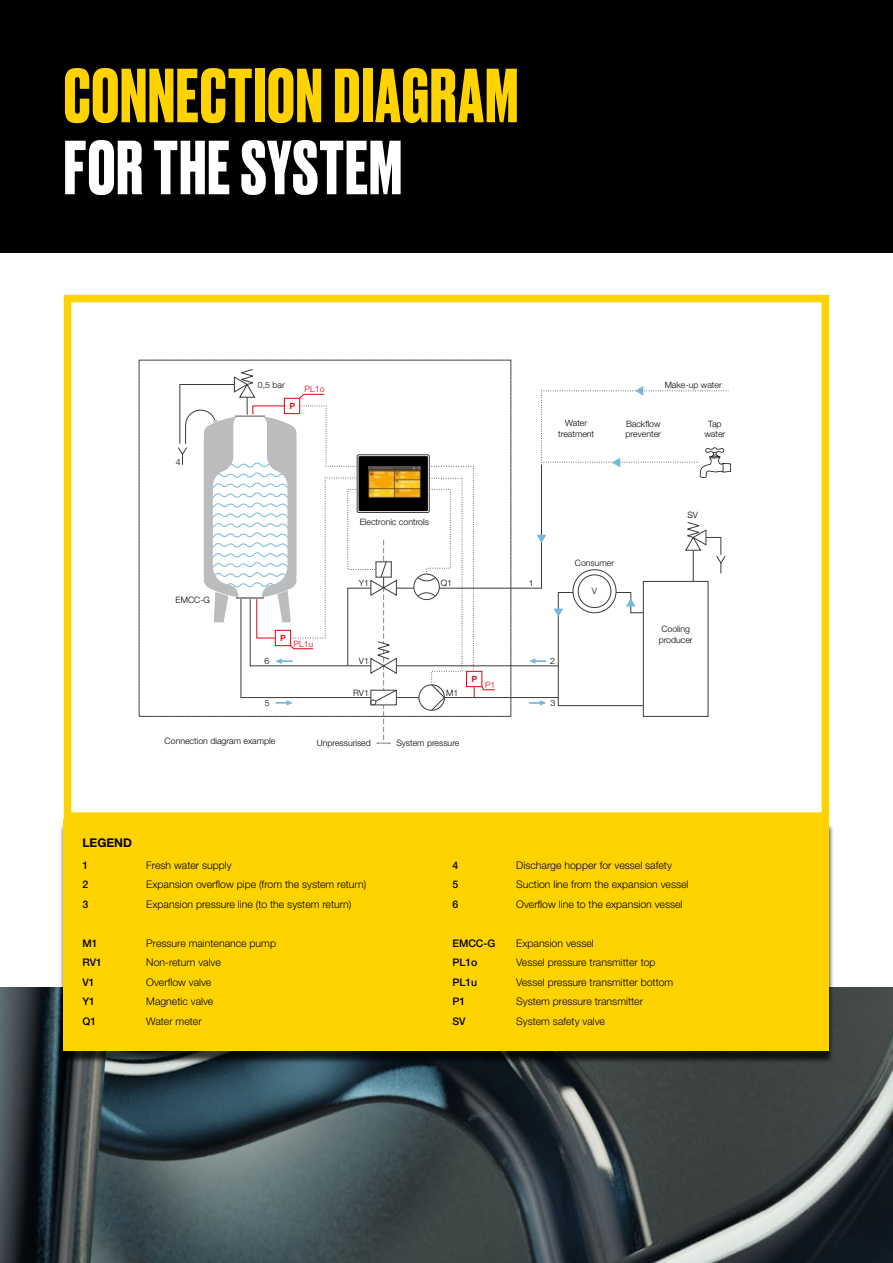
<style>
.page{position:relative;width:893px;height:1263px;background:#fff}
.page>*{position:absolute;margin:0;border:0;box-sizing:border-box;transform-origin:0 0}
.t1{font:700 72px "Druk";letter-spacing:.02em;color:#ffd300}
.t2{font:700 72px "Druk";letter-spacing:.02em;color:#fff}
.t3{font:700 12px "Helvetica Neue LT Pro";color:#000}
.t4{font:300 10.5px "Helvetica Neue LT Pro";color:#000}
.t5{font:500 10.5px "Helvetica Neue LT Pro";color:#000}
.t6{font:300 8.7px/10.5px "Helvetica Neue LT Pro";color:#000;text-align:center}
.t7{font:300 8.7px "Helvetica Neue LT Pro";color:#e3000f}
.t8{font:700 8.7px "ABC Favorit";color:#e3000f}
.t9{font:300 7.95px "ABC Favorit";color:#000;scale:1.09 1}
</style>
<div class="page">
<img style="left:0;top:988px;width:893px;height:275px">
<div style="left:0;top:0;width:893px;height:253px;background:#000"></div>
<div style="left:64px;top:295px;width:765px;height:525px;border:8px solid #ffd300"></div>
<div style="left:59px;top:824px;width:775px;height:240px;background:#000;opacity:.75"></div>
<div style="left:64px;top:820px;width:765px;height:231px;background:#ffd300"></div>
<svg style="left:177px;top:368px;width:554px;height:376px"></svg>
<div style="left:357px;top:455px;width:72px;height:58px;border:1px solid #3b3b3a;border-radius:2px"></div>
<div style="left:358px;top:456px;width:70px;height:55px;background:#000"></div>
<img style="left:368px;top:467px;width:53px;height:30px">
<h1 class="t1" style="left:64px;top:46px;width:456px">CONNECTION DIAGRAM</h1>
<h1 class="t2" style="left:64px;top:118px;width:340px">FOR THE SYSTEM</h1>
<p class="t6" style="left:176px;top:456px;width:6px">4</p>
<p class="t6" style="left:258px;top:380px;width:28px">0,5 bar</p>
<p class="t8" style="left:290px;top:401px;width:7px">P</p>
<p class="t7" style="left:305px;top:384px;width:21px">PL1o</p>
<p class="t6" style="left:558px;top:417px;width:38px">Water treatment</p>
<p class="t6" style="left:665px;top:380px;width:59px">Make-up water</p>
<p class="t6" style="left:704px;top:418px;width:22px">Tap water</p>
<p class="t6" style="left:626px;top:418px;width:37px;text-align:left">Backflow preventer</p>
<p class="t6" style="left:176px;top:594px;width:36px">EMCC-G</p>
<p class="t8" style="left:280px;top:633px;width:7px">P</p>
<p class="t7" style="left:293px;top:639px;width:21px">PL1u</p>
<p class="t6" style="left:360px;top:516px;width:71px">Electronic controls</p>
<p class="t6" style="left:359px;top:577px;width:12px">Y1</p>
<p class="t6" style="left:441px;top:577px;width:13px">Q1</p>
<p class="t9" style="left:529px;top:579px;width:4px">1</p>
<p class="t6" style="left:359px;top:655px;width:12px">V1</p>
<p class="t6" style="left:265px;top:655px;width:6px">6</p>
<p class="t6" style="left:550px;top:655px;width:6px">2</p>
<p class="t6" style="left:265px;top:697px;width:6px">5</p>
<p class="t6" style="left:353px;top:687px;width:17px">RV1</p>
<p class="t6" style="left:446px;top:687px;width:14px">M1</p>
<p class="t8" style="left:471px;top:674px;width:7px">P</p>
<p class="t7" style="left:485px;top:680px;width:12px">P1</p>
<p class="t6" style="left:551px;top:697px;width:6px">3</p>
<p class="t6" style="left:165px;top:736px;width:112px">Connection diagram example</p>
<p class="t6" style="left:317px;top:737px;width:56px">Unpressurised</p>
<p class="t6" style="left:396px;top:737px;width:65px">System pressure</p>
<p class="t6" style="left:575px;top:557px;width:41px">Consumer</p>
<p class="t6" style="left:592px;top:586px;width:7px">V</p>
<p class="t6" style="left:687px;top:509px;width:12px">SV</p>
<p class="t6" style="left:659px;top:624px;width:36px">Cooling producer</p>
<p class="t3" style="left:83px;top:835px;width:51px">LEGEND</p>
<p class="t5" style="left:83px;top:859px;width:7px">1</p>
<p class="t4" style="left:146px;top:859px;width:87px">Fresh water supply</p>
<p class="t5" style="left:452px;top:859px;width:7px">4</p>
<p class="t4" style="left:516px;top:859px;width:157px">Discharge hopper for vessel safety</p>
<p class="t5" style="left:83px;top:878px;width:7px">2</p>
<p class="t4" style="left:146px;top:878px;width:221px">Expansion overflow pipe (from the system return)</p>
<p class="t5" style="left:452px;top:878px;width:7px">5</p>
<p class="t4" style="left:516px;top:878px;width:174px">Suction line from the expansion vessel</p>
<p class="t5" style="left:83px;top:898px;width:7px">3</p>
<p class="t4" style="left:146px;top:898px;width:207px">Expansion pressure line (to the system return)</p>
<p class="t5" style="left:452px;top:898px;width:7px">6</p>
<p class="t4" style="left:516px;top:898px;width:168px">Overflow line to the expansion vessel</p>
<p class="t5" style="left:83px;top:937px;width:17px">M1</p>
<p class="t4" style="left:146px;top:937px;width:131px">Pressure maintenance pump</p>
<p class="t5" style="left:452px;top:937px;width:45px">EMCC-G</p>
<p class="t4" style="left:516px;top:937px;width:79px">Expansion vessel</p>
<p class="t5" style="left:82px;top:956px;width:21px">RV1</p>
<p class="t4" style="left:146px;top:956px;width:76px">Non-return valve</p>
<p class="t5" style="left:452px;top:956px;width:27px">PL1o</p>
<p class="t4" style="left:516px;top:956px;width:141px">Vessel pressure transmitter top</p>
<p class="t5" style="left:82px;top:976px;width:14px">V1</p>
<p class="t4" style="left:146px;top:976px;width:67px">Overflow valve</p>
<p class="t5" style="left:452px;top:976px;width:26px">PL1u</p>
<p class="t4" style="left:516px;top:976px;width:159px">Vessel pressure transmitter bottom</p>
<p class="t5" style="left:82px;top:995px;width:14px">Y1</p>
<p class="t4" style="left:146px;top:995px;width:69px">Magnetic valve</p>
<p class="t5" style="left:452px;top:995px;width:14px">P1</p>
<p class="t4" style="left:516px;top:995px;width:128px">System pressure transmitter</p>
<p class="t5" style="left:82px;top:1015px;width:15px">Q1</p>
<p class="t4" style="left:146px;top:1015px;width:57px">Water meter</p>
<p class="t5" style="left:452px;top:1015px;width:15px">SV</p>
<p class="t4" style="left:516px;top:1015px;width:90px">System safety valve</p>
</div>
